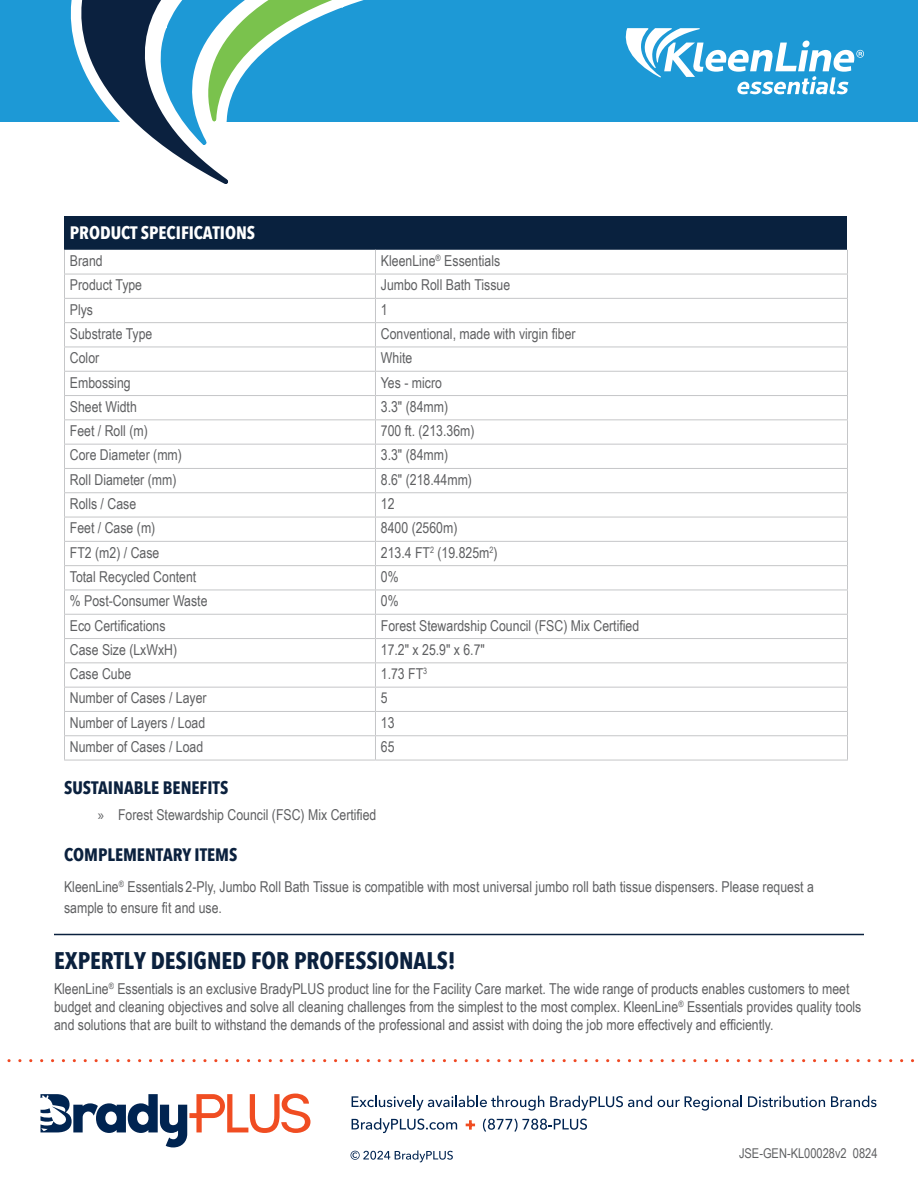
<style>
.page{position:relative;width:918px;height:1188px;background:#fff}
.page>*{position:absolute;margin:0;border:0;box-sizing:border-box;transform-origin:0 0}
.item_number{font:700 24px "Avenir Next Condensed";color:#0b213e}
.subheader{font:700 18px "Avenir Next Condensed";color:#0b213e}
.t1{font:700 18px "Avenir Next Condensed";color:#fff}
.general_text{font:15px/18px "Arial Narrow";color:#5f6062}
.t2{font:13.5px "Arial Narrow";color:#5f6062}
.s1{font-family:"Myriad Pro"}
</style>
<div class="page">
<hr style="left:54px;top:934px;width:810px;height:1px;background:#0b213e">
<svg style="left:40px;top:1094px;width:270px;height:53px"></svg>
<svg style="left:7px;top:1059px;width:907px;height:3px"></svg>
<svg style="left:352px;top:1096px;width:192px;height:15px"></svg>
<svg style="left:550px;top:1096px;width:102px;height:15px"></svg>
<svg style="left:658px;top:1096px;width:84px;height:15px"></svg>
<svg style="left:748px;top:1096px;width:77px;height:11px"></svg>
<svg style="left:831px;top:1096px;width:45px;height:11px"></svg>
<svg style="left:352px;top:1118px;width:105px;height:15px"></svg>
<svg style="left:465px;top:1120px;width:11px;height:10px"></svg>
<svg style="left:483px;top:1118px;width:104px;height:14px"></svg>
<svg style="left:351px;top:1150px;width:102px;height:12px"></svg>
<div style="left:64px;top:216px;width:784px;height:34px;background:#09213e"></div>
<svg style="left:65px;top:273px;width:782px;height:487px"></svg>
<hr style="left:64px;top:274px;width:311px;height:1px;background:#c5c6c8">
<hr style="left:375px;top:274px;width:473px;height:1px;background:#c5c6c8">
<hr style="left:64px;top:298px;width:311px;height:1px;background:#c5c6c8">
<hr style="left:375px;top:298px;width:473px;height:1px;background:#c5c6c8">
<hr style="left:64px;top:322px;width:311px;height:1px;background:#c5c6c8">
<hr style="left:375px;top:322px;width:473px;height:1px;background:#c5c6c8">
<hr style="left:64px;top:347px;width:311px;height:1px;background:#c5c6c8">
<hr style="left:375px;top:347px;width:473px;height:1px;background:#c5c6c8">
<hr style="left:64px;top:371px;width:311px;height:1px;background:#c5c6c8">
<hr style="left:375px;top:371px;width:473px;height:1px;background:#c5c6c8">
<hr style="left:64px;top:395px;width:311px;height:1px;background:#c5c6c8">
<hr style="left:375px;top:395px;width:473px;height:1px;background:#c5c6c8">
<hr style="left:64px;top:419px;width:311px;height:1px;background:#c5c6c8">
<hr style="left:375px;top:419px;width:473px;height:1px;background:#c5c6c8">
<hr style="left:64px;top:444px;width:311px;height:1px;background:#c5c6c8">
<hr style="left:375px;top:444px;width:473px;height:1px;background:#c5c6c8">
<hr style="left:64px;top:468px;width:311px;height:1px;background:#c5c6c8">
<hr style="left:375px;top:468px;width:473px;height:1px;background:#c5c6c8">
<hr style="left:64px;top:492px;width:311px;height:1px;background:#c5c6c8">
<hr style="left:375px;top:492px;width:473px;height:1px;background:#c5c6c8">
<hr style="left:64px;top:517px;width:311px;height:1px;background:#c5c6c8">
<hr style="left:375px;top:517px;width:473px;height:1px;background:#c5c6c8">
<hr style="left:64px;top:541px;width:311px;height:1px;background:#c5c6c8">
<hr style="left:375px;top:541px;width:473px;height:1px;background:#c5c6c8">
<hr style="left:64px;top:565px;width:311px;height:1px;background:#c5c6c8">
<hr style="left:375px;top:565px;width:473px;height:1px;background:#c5c6c8">
<hr style="left:64px;top:590px;width:311px;height:1px;background:#c5c6c8">
<hr style="left:375px;top:590px;width:473px;height:1px;background:#c5c6c8">
<hr style="left:64px;top:614px;width:311px;height:1px;background:#c5c6c8">
<hr style="left:375px;top:614px;width:473px;height:1px;background:#c5c6c8">
<hr style="left:64px;top:638px;width:311px;height:1px;background:#c5c6c8">
<hr style="left:64px;top:662px;width:311px;height:1px;background:#c5c6c8">
<hr style="left:64px;top:687px;width:311px;height:1px;background:#c5c6c8">
<hr style="left:64px;top:711px;width:311px;height:1px;background:#c5c6c8">
<hr style="left:64px;top:735px;width:311px;height:1px;background:#c5c6c8">
<svg style="left:64px;top:250px;width:1px;height:510px"></svg>
<hr style="left:64px;top:760px;width:311px;height:1px;background:#c5c6c8">
<hr style="left:375px;top:638px;width:473px;height:1px;background:#c5c6c8">
<hr style="left:375px;top:662px;width:473px;height:1px;background:#c5c6c8">
<hr style="left:375px;top:687px;width:473px;height:1px;background:#c5c6c8">
<hr style="left:375px;top:711px;width:473px;height:1px;background:#c5c6c8">
<hr style="left:375px;top:735px;width:473px;height:1px;background:#c5c6c8">
<svg style="left:375px;top:250px;width:1px;height:510px"></svg>
<svg style="left:847px;top:250px;width:1px;height:510px"></svg>
<hr style="left:375px;top:760px;width:473px;height:1px;background:#c5c6c8">
<div style="left:0;top:0;width:918px;height:122px;background:#1d99d6"></div>
<svg style="left:70px;top:0;width:294px;height:184px"></svg>
<svg style="left:625px;top:28px;width:239px;height:66px"></svg>
<p class="t1" style="left:70px;top:222px;width:187px">PRODUCT SPECIFICATIONS</p>
<p class="general_text" style="left:70px;top:251px;width:34px">Brand</p>
<p class="general_text" style="left:381px;top:251px;width:121px">KleenLine<sup>®</sup> Essentials</p>
<p class="general_text" style="left:70px;top:276px;width:74px">Product Type</p>
<p class="general_text" style="left:381px;top:276px;width:131px">Jumbo Roll Bath Tissue</p>
<p class="general_text" style="left:70px;top:300px;width:25px">Plys</p>
<p class="general_text" style="left:381px;top:300px;width:8px">1</p>
<p class="general_text" style="left:70px;top:324px;width:84px">Substrate Type</p>
<p class="general_text" style="left:381px;top:324px;width:196px">Conventional, made with virgin fiber</p>
<p class="general_text" style="left:70px;top:348px;width:31px">Color</p>
<p class="general_text" style="left:381px;top:348px;width:33px">White</p>
<p class="general_text" style="left:70px;top:373px;width:62px">Embossing</p>
<p class="general_text" style="left:381px;top:373px;width:63px">Yes - micro</p>
<p class="general_text" style="left:70px;top:397px;width:69px">Sheet Width</p>
<p class="general_text" style="left:381px;top:397px;width:69px">3.3″ (84mm)</p>
<p class="general_text" style="left:70px;top:421px;width:79px">Feet / Roll (m)</p>
<p class="general_text" style="left:381px;top:421px;width:95px">700 ft. (213.36m)</p>
<p class="general_text" style="left:70px;top:446px;width:114px">Core Diameter (mm)</p>
<p class="general_text" style="left:381px;top:446px;width:69px">3.3″ (84mm)</p>
<p class="general_text" style="left:70px;top:470px;width:108px">Roll Diameter (mm)</p>
<p class="general_text" style="left:381px;top:470px;width:93px">8.6″ (218.44mm)</p>
<p class="general_text" style="left:70px;top:494px;width:68px">Rolls / Case</p>
<p class="general_text" style="left:381px;top:494px;width:15px">12</p>
<p class="general_text" style="left:70px;top:519px;width:87px">Feet / Case (m)</p>
<p class="general_text" style="left:381px;top:519px;width:78px">8400 (2560m)</p>
<p class="general_text" style="left:70px;top:543px;width:91px">FT2 (m2) / Case</p>
<p class="general_text" style="left:381px;top:543px;width:118px">213.4 FT<sup>2</sup> (19.825m<sup>2</sup>)</p>
<p class="general_text" style="left:70px;top:567px;width:128px">Total Recycled Content</p>
<p class="general_text" style="left:381px;top:567px;width:19px">0%</p>
<p class="general_text" style="left:70px;top:591px;width:139px">% Post-Consumer Waste</p>
<p class="general_text" style="left:381px;top:591px;width:19px">0%</p>
<p class="general_text" style="left:70px;top:616px;width:97px">Eco Certifications</p>
<p class="general_text" style="left:381px;top:616px;width:260px">Forest Stewardship Council (FSC) Mix Certified</p>
<p class="general_text" style="left:70px;top:640px;width:109px">Case Size (LxWxH)</p>
<p class="general_text" style="left:381px;top:640px;width:106px">17.2″ x 25.9″ x 6.7″</p>
<p class="general_text" style="left:70px;top:664px;width:63px">Case Cube</p>
<p class="general_text" style="left:381px;top:664px;width:48px">1.73 FT<sup>3</sup></p>
<p class="general_text" style="left:70px;top:689px;width:138px">Number of Cases / Layer</p>
<p class="general_text" style="left:381px;top:689px;width:8px">5</p>
<p class="general_text" style="left:70px;top:713px;width:137px">Number of Layers / Load</p>
<p class="general_text" style="left:381px;top:713px;width:15px">13</p>
<p class="general_text" style="left:70px;top:737px;width:135px">Number of Cases / Load</p>
<p class="general_text" style="left:381px;top:737px;width:15px">65</p>
<p class="subheader" style="left:64px;top:777px;width:166px">SUSTAINABLE BENEFITS</p>
<p class="general_text" style="left:98px;top:806px;width:280px"><span class="s1">»</span> Forest Stewardship Council (FSC) Mix Certified</p>
<p class="subheader" style="left:64px;top:844px;width:175px">COMPLEMENTARY ITEMS</p>
<p class="general_text" style="left:64px;top:875px;width:751px;line-height:21px">KleenLine<sup>®</sup> Essentials 2-Ply, Jumbo Roll Bath Tissue is compatible with most universal jumbo roll bath tissue dispensers. Please request a sample to ensure fit and use.</p>
<p class="item_number" style="left:54px;top:946px;width:403px">EXPERTLY DESIGNED FOR PROFESSIONALS!</p>
<p class="general_text" style="left:54px;top:979px;width:809px">KleenLine<sup>®</sup> Essentials is an exclusive BradyPLUS product line for the Facility Care market. The wide range of products enables customers to meet budget and cleaning objectives and solve all cleaning challenges from the simplest to the most complex. KleenLine<sup>®</sup> Essentials provides quality tools and solutions that are built to withstand the demands of the professional and assist with doing the job more effectively and efficiently.</p>
<p class="t2" style="left:739px;top:1144px;width:140px">JSE-GEN-KL00028v2 0824</p>
</div>
